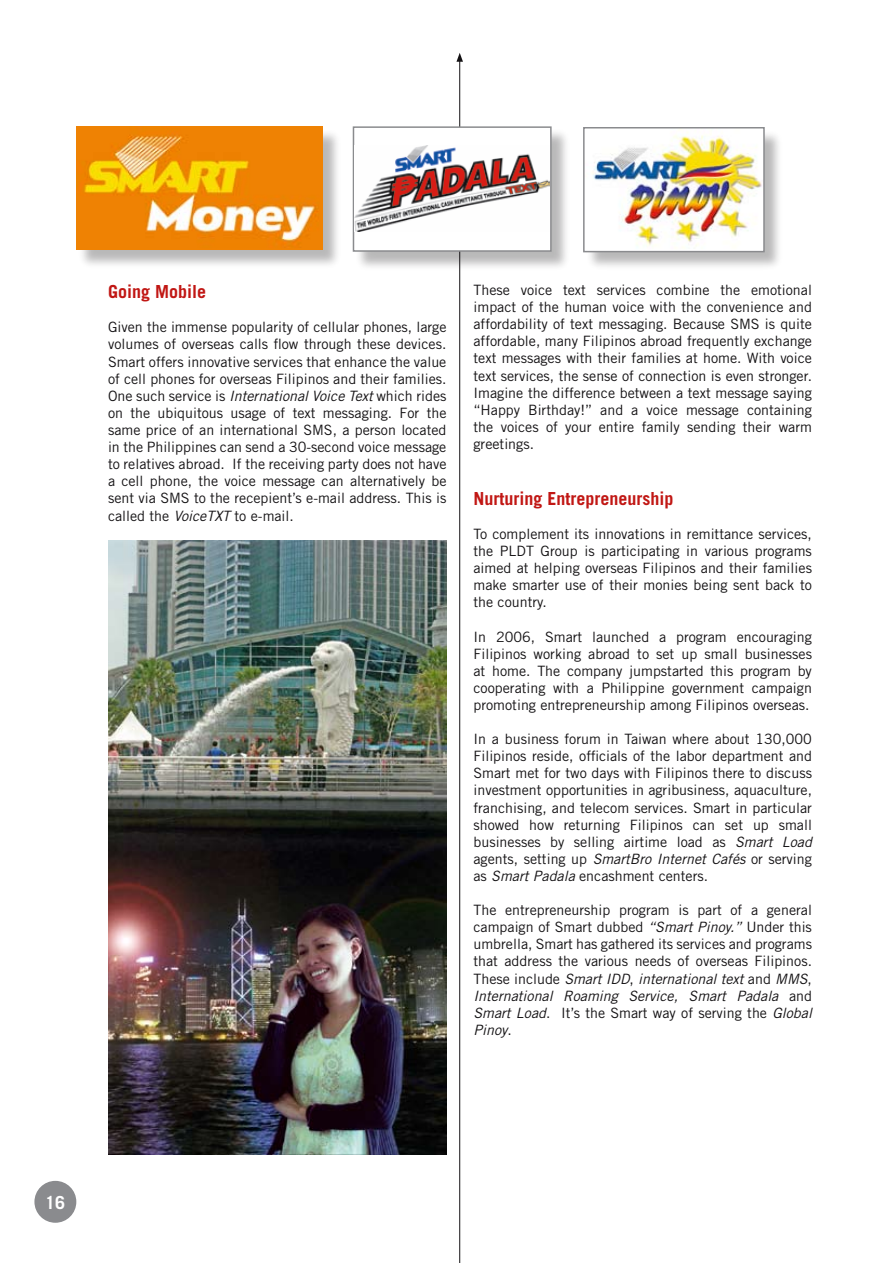
<style>
.page{position:relative;width:893px;height:1263px;background:#fff}
.page>*{position:absolute;margin:0;border:0;box-sizing:border-box;transform-origin:0 0}
.t1{font:700 18px "Trade Gothic";color:#c11714}
.t2{font:700 18px "Trade Gothic";color:#fff}
.t3{font:14.25px/17.1px "Trade Gothic";color:#141214;text-align:justify}
.s1{font-style:italic}
</style>
<div class="page">
<div style="left:78px;top:128px;width:263px;height:142px;background:#141214;opacity:.3"></div>
<img style="left:76px;top:127px;width:246px;height:123px">
<hr style="left:459px;top:59px;width:1px;height:1204px;background:#141214">
<svg style="left:456px;top:53px;width:7px;height:9px"></svg>
<div style="left:354px;top:128px;width:218px;height:144px;background:#141214;opacity:.3"></div>
<div style="left:353px;top:127px;width:198px;height:124px;background:#fff"></div>
<div style="left:353px;top:126px;width:199px;height:126px;border:2px solid #8a8b8e"></div>
<div style="left:586px;top:129px;width:199px;height:143px;background:#141214;opacity:.3"></div>
<img style="left:586px;top:130px;width:176px;height:119px">
<div style="left:583px;top:127px;width:182px;height:125px;border:2px solid #8a8b8e"></div>
<img style="left:108px;top:541px;width:338px;height:614px">
<img style="left:354px;top:146px;width:195px;height:86px">
<div style="left:35px;top:1181px;width:41px;height:41px;background:#8a8b8e;border-radius:50%"></div>
<div style="left:34px;top:1181px;width:42px;height:42px;border:2px solid #8a8b8e;border-radius:50%"></div>
<p class="t1" style="left:108px;top:281px;width:100px">Going Mobile</p>
<p class="t3" style="left:108px;top:319px;width:340px">Given the immense popularity of cellular phones, large volumes of overseas calls flow through these devices.<br>Smart offers innovative services that enhance the value of cell phones for overseas Filipinos and their families.<br>One such service is <span class="s1">International Voice Text</span> which rides on the ubiquitous usage of text messaging. For the same price of an international SMS, a person located in the Philippines can send a 30-second voice message to relatives abroad. If the receiving party does not have a cell phone, the voice message can alternatively be sent via SMS to the recepient’s e-mail address. This is called the <span class="s1">VoiceTXT</span> to e-mail.</p>
<p class="t3" style="left:473px;top:281px;width:340px">These voice text services combine the emotional impact of the human voice with the convenience and affordability of text messaging. Because SMS is quite affordable, many Filipinos abroad frequently exchange text messages with their families at home. With voice text services, the sense of connection is even stronger.<br>Imagine the difference between a text message saying “Happy Birthday!” and a voice message containing the voices of your entire family sending their warm greetings.</p>
<p class="t1" style="left:473px;top:487px;width:201px">Nurturing Entrepreneurship</p>
<p class="t3" style="left:473px;top:525px;width:340px">To complement its innovations in remittance services, the PLDT Group is participating in various programs aimed at helping overseas Filipinos and their families make smarter use of their monies being sent back to the country.</p>
<p class="t3" style="left:473px;top:628px;width:340px">In 2006, Smart launched a program encouraging Filipinos working abroad to set up small businesses at home. The company jumpstarted this program by cooperating with a Philippine government campaign promoting entrepreneurship among Filipinos overseas.</p>
<p class="t3" style="left:473px;top:730px;width:340px">In a business forum in Taiwan where about 130,000<br>Filipinos reside, officials of the labor department and Smart met for two days with Filipinos there to discuss investment opportunities in agribusiness, aquaculture, franchising, and telecom services. Smart in particular showed how returning Filipinos can set up small businesses by selling airtime load as <span class="s1">Smart Load </span>agents, setting up <span class="s1">SmartBro Internet Cafés</span> or serving as <span class="s1">Smart Padala</span> encashment centers.</p>
<p class="t3" style="left:473px;top:901px;width:340px">The entrepreneurship program is part of a general campaign of Smart dubbed <span class="s1">“Smart Pinoy.”</span> Under this umbrella, Smart has gathered its services and programs that address the various needs of overseas Filipinos.<br>These include <span class="s1">Smart IDD</span>, <span class="s1">international text</span> and <span class="s1">MMS</span>, <span class="s1">International Roaming Service, Smart Padala</span> and <span class="s1">Smart Load</span>. It’s the Smart way of serving the <span class="s1">Global Pinoy</span>.</p>
<p class="t2" style="left:45px;top:1191px;width:22px">16</p>
</div>
